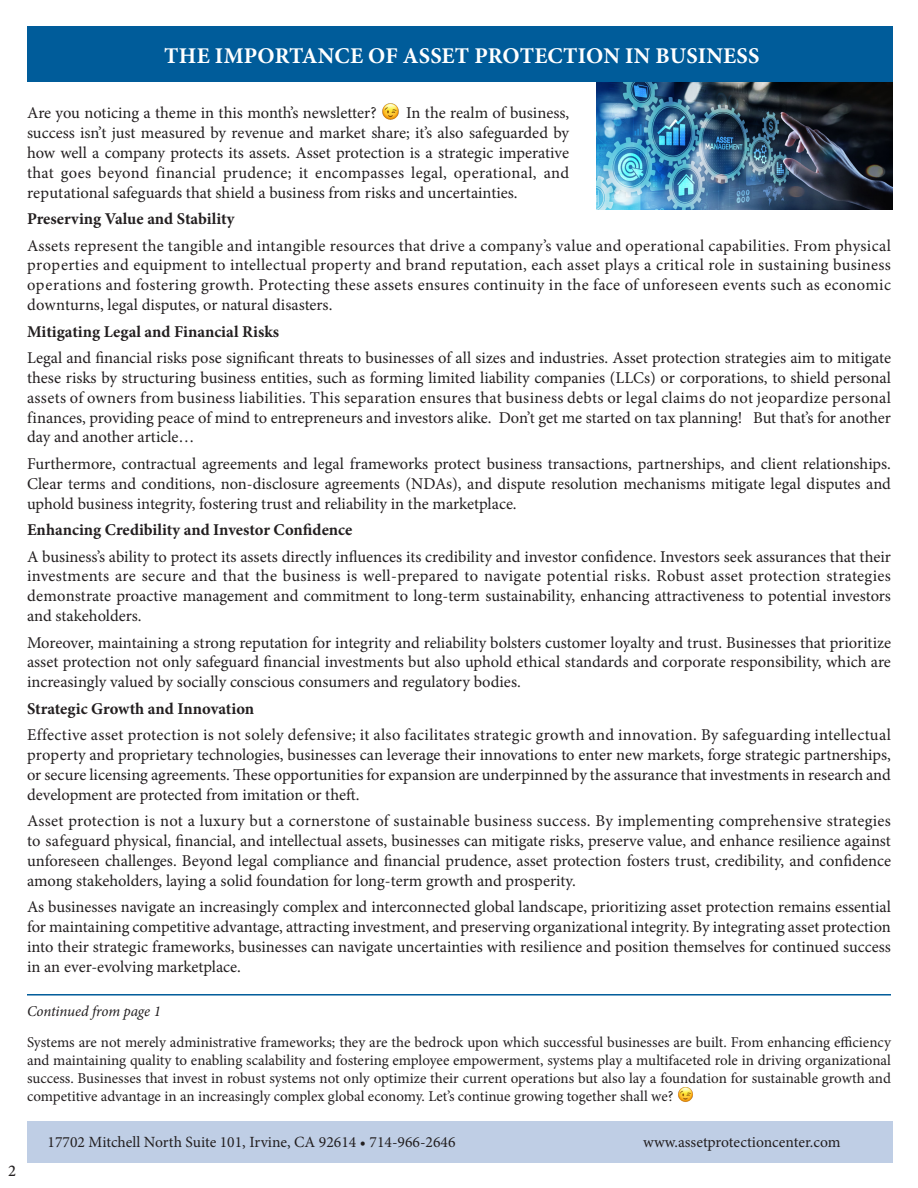
<style>
.page{position:relative;width:918px;height:1188px;background:#fff}
.page>*{position:absolute;margin:0;border:0;box-sizing:border-box;transform-origin:0 0}
.t1{font:700 22.5px "Minion Pro";letter-spacing:.01em;color:#fff}
.t2{font:16.5px/19.8px "Minion Pro";letter-spacing:-.005em;color:#231f20;text-align:justify}
.t3{font:700 16.5px "Minion Pro";color:#231f20}
.t4{font:500 16.5px "Minion Pro";color:#231f20}
.t5{font:15.6px "Minion Pro";color:#231f20}
.t6{font:15px/18px "Minion Pro";color:#231f20;text-align:justify}
.t7{font:italic 15px "Minion Pro";letter-spacing:-.01em;color:#231f20}
</style>
<div class="page">
<img style="left:596px;top:82px;width:296px;height:128px">
<div style="left:27px;top:1121px;width:865px;height:42px;background:#bfcee5"></div>
<div style="left:32px;top:27px;width:860px;height:55px;background:#005c9a"></div>
<hr style="left:27px;top:994px;width:864px;height:2px;background:#005c9a">
<p class="t1" style="left:164px;top:40px;width:597px">THE IMPORTANCE OF ASSET PROTECTION IN BUSINESS</p>
<p class="t2" style="left:27px;top:103px;width:544px;text-indent:379px">In the realm of business, success isn’t just measured by revenue and market share; it’s also safeguarded by how well a company protects its assets. Asset protection is a strategic imperative that goes beyond financial prudence; it encompasses legal, operational, and reputational safeguards that shield a business from risks and uncertainties.</p>
<p class="t3" style="left:27px;top:207px;width:209px">Preserving Value and Stability</p>
<p class="t2" style="left:27px;top:236px;width:866px">Assets represent the tangible and intangible resources that drive a company’s value and operational capabilities. From physical properties and equipment to intellectual property and brand reputation, each asset plays a critical role in sustaining business operations and fostering growth. Protecting these assets ensures continuity in the face of unforeseen events such as economic downturns, legal disputes, or natural disasters.</p>
<p class="t3" style="left:27px;top:320px;width:254px">Mitigating Legal and Financial Risks</p>
<p class="t2" style="left:27px;top:348px;width:866px">Legal and financial risks pose significant threats to businesses of all sizes and industries. Asset protection strategies aim to mitigate these risks by structuring business entities, such as forming limited liability companies (LLCs) or corporations, to shield personal assets of owners from business liabilities. This separation ensures that business debts or legal claims do not jeopardize personal finances, providing peace of mind to entrepreneurs and investors alike. Don’t get me started on tax planning! But that’s for another day and another article…</p>
<p class="t2" style="left:27px;top:454px;width:866px">Furthermore, contractual agreements and legal frameworks protect business transactions, partnerships, and client relationships.<br>Clear terms and conditions, non-disclosure agreements (NDAs), and dispute resolution mechanisms mitigate legal disputes and uphold business integrity, fostering trust and reliability in the marketplace.</p>
<p class="t3" style="left:27px;top:518px;width:327px">Enhancing Credibility and Investor Confidence</p>
<p class="t2" style="left:27px;top:547px;width:866px">A business’s ability to protect its assets directly influences its credibility and investor confidence. Investors seek assurances that their investments are secure and that the business is well-prepared to navigate potential risks. Robust asset protection strategies demonstrate proactive management and commitment to long-term sustainability, enhancing attractiveness to potential investors and stakeholders.</p>
<p class="t2" style="left:27px;top:632px;width:866px">Moreover, maintaining a strong reputation for integrity and reliability bolsters customer loyalty and trust. Businesses that prioritize asset protection not only safeguard financial investments but also uphold ethical standards and corporate responsibility, which are increasingly valued by socially conscious consumers and regulatory bodies.</p>
<p class="t3" style="left:27px;top:697px;width:229px">Strategic Growth and Innovation</p>
<p class="t2" style="left:27px;top:725px;width:866px">Effective asset protection is not solely defensive; it also facilitates strategic growth and innovation. By safeguarding intellectual property and proprietary technologies, businesses can leverage their innovations to enter new markets, forge strategic partnerships, or secure licensing agreements. These opportunities for expansion are underpinned by the assurance that investments in research and development are protected from imitation or theft.</p>
<p class="t2" style="left:27px;top:811px;width:866px">Asset protection is not a luxury but a cornerstone of sustainable business success. By implementing comprehensive strategies to safeguard physical, financial, and intellectual assets, businesses can mitigate risks, preserve value, and enhance resilience against unforeseen challenges. Beyond legal compliance and financial prudence, asset protection fosters trust, credibility, and confidence among stakeholders, laying a solid foundation for long-term growth and prosperity.</p>
<p class="t2" style="left:27px;top:897px;width:865px">As businesses navigate an increasingly complex and interconnected global landscape, prioritizing asset protection remains essential for maintaining competitive advantage, attracting investment, and preserving organizational integrity. By integrating asset protection into their strategic frameworks, businesses can navigate uncertainties with resilience and position themselves for continued success in an ever-evolving marketplace.</p>
<p class="t2" style="left:27px;top:103px;width:351px">Are you noticing a theme in this month’s newsletter?</p>
<p class="t7" style="left:27px;top:1001px;width:135px">Continued from page 1</p>
<p class="t6" style="left:27px;top:1033px;width:866px">Systems are not merely administrative frameworks; they are the bedrock upon which successful businesses are built. From enhancing efficiency and maintaining quality to enabling scalability and fostering employee empowerment, systems play a multifaceted role in driving organizational success. Businesses that invest in robust systems not only optimize their current operations but also lay a foundation for sustainable growth and competitive advantage in an increasingly complex global economy. Let’s continue growing together shall we?</p>
<p class="t4" style="left:8px;top:1159px;width:9px">2</p>
<p class="t5" style="left:48px;top:1131px;width:409px">17702 Mitchell North Suite 101, Irvine, CA 92614 • 714-966-2646</p>
<p class="t5" style="left:643px;top:1131px;width:199px">www.assetprotectioncenter.com</p>
</div>
